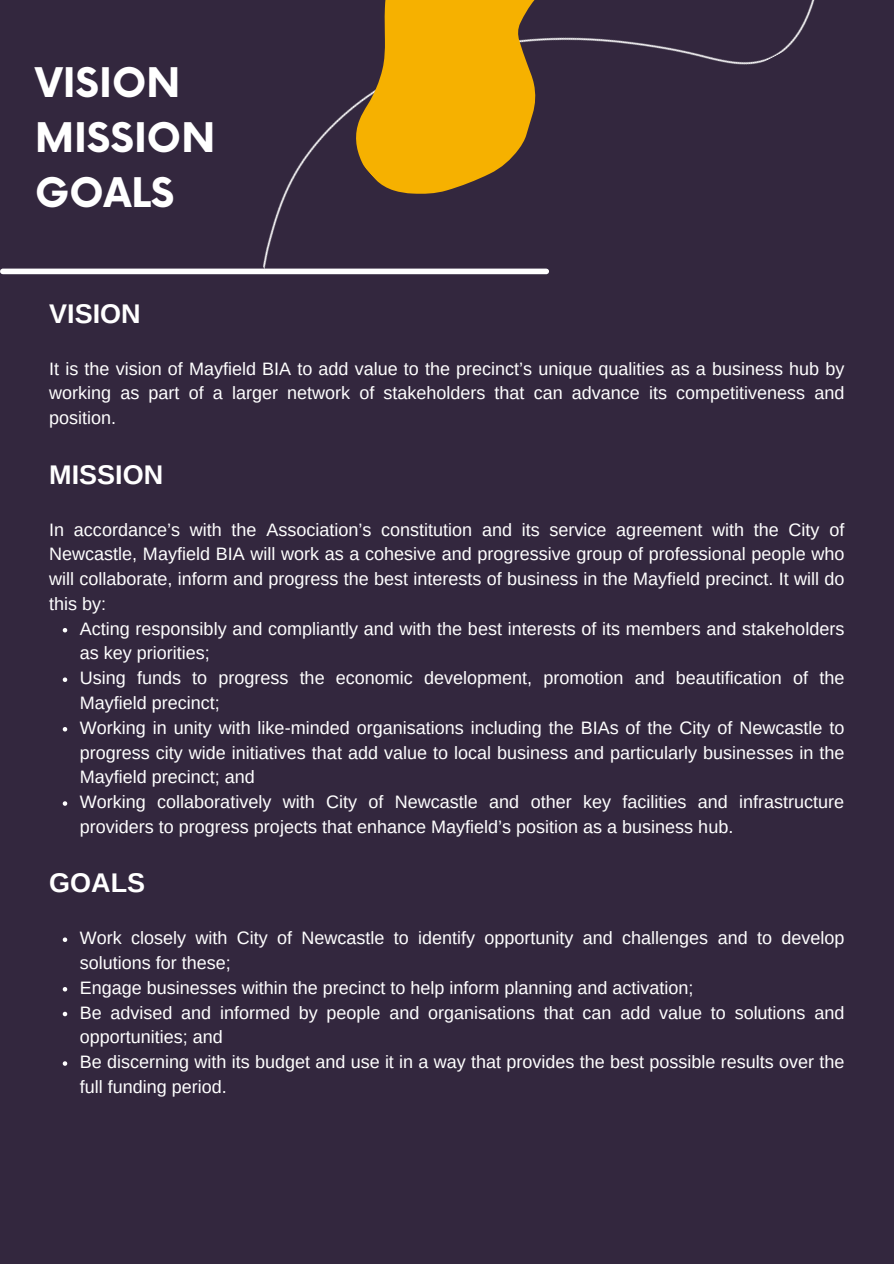
<style>
.page{position:relative;width:894px;height:1264px;background:#fff}
.page>*{position:absolute;margin:0;border:0;box-sizing:border-box;transform-origin:0 0}
.t1{font:700 39.75px/55.2px "Now";color:#fff}
.t2{font:700 27px "Arimo";color:#fff}
.t3{font:18px/24.8px "Arimo";color:#fff;text-align:justify}
</style>
<div class="page">
<div style="left:0;top:0;width:893px;height:1263px;background:#33273e"></div>
<div style="left:3px;top:268px;width:543px;height:6px;background:#fff"></div>
<svg style="left:63px;top:628px;width:4px;height:4px"></svg>
<svg style="left:63px;top:677px;width:4px;height:5px"></svg>
<svg style="left:63px;top:727px;width:4px;height:4px"></svg>
<svg style="left:63px;top:801px;width:4px;height:4px"></svg>
<svg style="left:63px;top:937px;width:4px;height:5px"></svg>
<svg style="left:63px;top:987px;width:4px;height:4px"></svg>
<svg style="left:63px;top:1011px;width:4px;height:5px"></svg>
<svg style="left:63px;top:1061px;width:4px;height:4px"></svg>
<img style="left:185px;top:0;width:630px;height:275px">
<svg style="left:268px;top:0;width:423px;height:236px"></svg>
<p class="t1" style="left:35px;top:57px;width:181px">VISION<br>MISSION<br>GOALS</p>
<h2 class="t2" style="left:49px;top:298px;width:93px">VISION</h2>
<p class="t3" style="left:49px;top:356px;width:796px">It is the vision of Mayfield BIA to add value to the precinct’s unique qualities as a business hub by working as part of a larger network of stakeholders that can advance its competitiveness and position.</p>
<h2 class="t2" style="left:49px;top:459px;width:115px">MISSION</h2>
<p class="t3" style="left:49px;top:517px;width:796px">In accordance’s with the Association’s constitution and its service agreement with the City of Newcastle, Mayfield BIA will work as a cohesive and progressive group of professional people who will collaborate, inform and progress the best interests of business in the Mayfield precinct. It will do this by:</p>
<p class="t3" style="left:80px;top:616px;width:765px;text-align:left">Acting responsibly and compliantly and with the best interests of its members and stakeholders as key priorities;<br>Using funds to progress the economic development, promotion and beautification of the Mayfield precinct;<br>Working in unity with like-minded organisations including the BIAs of the City of Newcastle to progress city wide initiatives that add value to local business and particularly businesses in the Mayfield precinct; and<br>Working collaboratively with City of Newcastle and other key facilities and infrastructure providers to progress projects that enhance Mayfield’s position as a business hub.</p>
<h2 class="t2" style="left:49px;top:868px;width:97px">GOALS</h2>
<p class="t3" style="left:80px;top:925px;width:765px;text-align:left">Work closely with City of Newcastle to identify opportunity and challenges and to develop solutions for these;<br>Engage businesses within the precinct to help inform planning and activation;<br>Be advised and informed by people and organisations that can add value to solutions and opportunities; and<br>Be discerning with its budget and use it in a way that provides the best possible results over the full funding period.</p>
</div>
